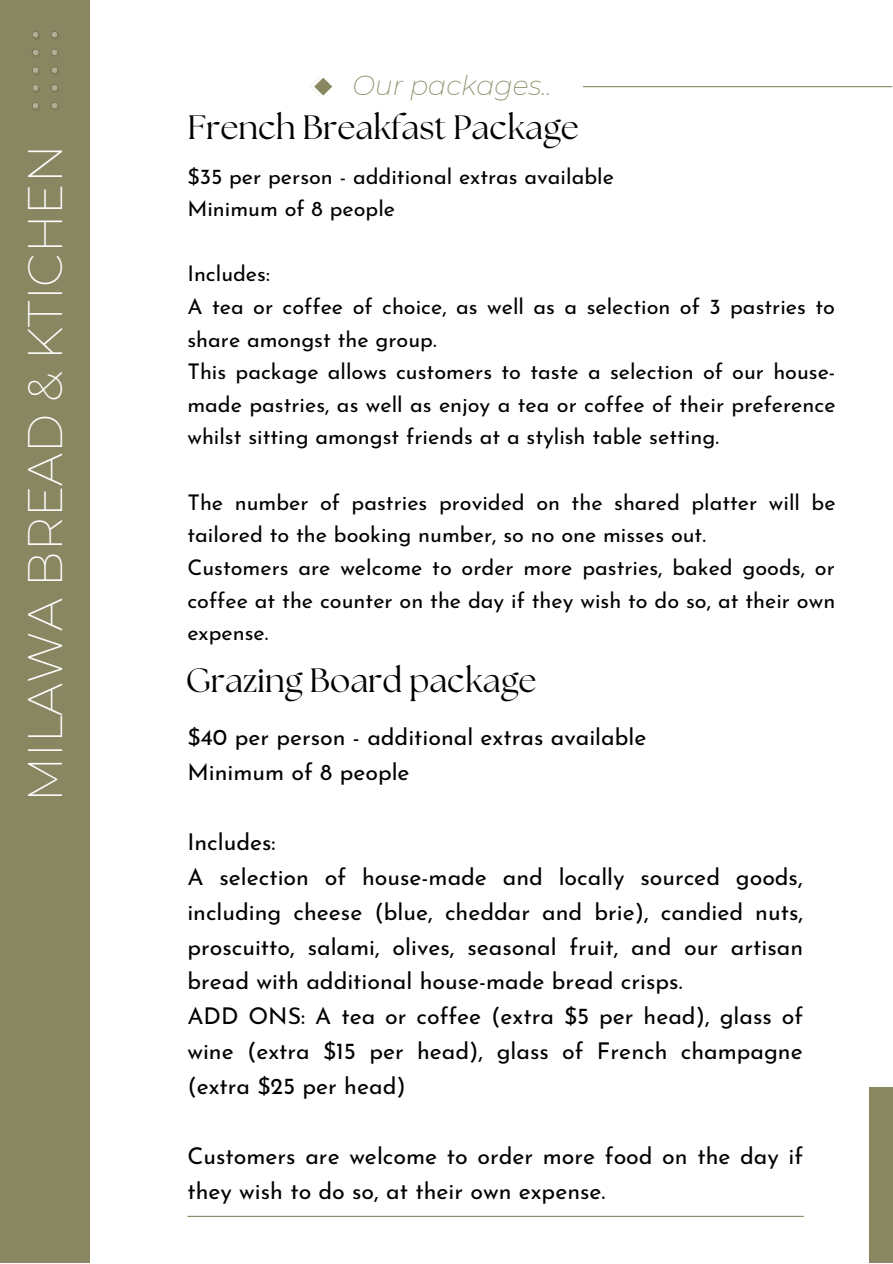
<style>
.page{position:relative;width:893px;height:1264px;background:#fff}
.page>*{position:absolute;margin:0;border:0;box-sizing:border-box;transform-origin:0 0}
.t1{font:200 47.25px "Montserrat";color:#fff}
.t2{font:33.75px "The Seasons";color:#000}
.t3{font:italic 200 26.85px "Montserrat";color:#898762}
.t4{font:23.1px/34.8px "Josefin Sans";color:#000}
.t5{font:21.6px/32.5px "Josefin Sans";color:#000}
</style>
<div class="page">
<div style="left:0;top:0;width:89px;height:1262px;background:#898762"></div>
<svg style="left:32px;top:31px;width:27px;height:80px"></svg>
<svg style="left:310px;top:78px;width:22px;height:18px"></svg>
<div style="left:869px;top:1086px;width:23px;height:176px;background:#898762"></div>
<hr style="left:187px;top:1215px;width:616px;height:1px;background:#898762">
<hr style="left:583px;top:86px;width:309px;height:1px;background:#898762">
<h1 class="t1" style="left:16px;top:802px;width:659px;rotate:-90deg">MILAWA BREAD &amp; KTICHEN</h1>
<p class="t3" style="left:352px;top:69px;width:201px">Our packages..</p>
<h2 class="t2" style="left:187px;top:112px;width:393px">French Breakfast Package</h2>
<p class="t5" style="left:187px;top:162px;width:428px">$35 per person - additional extras available<br>Minimum of 8 people</p>
<p class="t5" style="left:187px;top:260px;width:649px">Includes:<br>A tea or coffee of choice, as well as a selection of 3 pastries to share amongst the group.<br>This package allows customers to taste a selection of our house&shy;made pastries, as well as enjoy a tea or coffee of their preference whilst sitting amongst friends at a stylish table setting.</p>
<p class="t5" style="left:187px;top:488px;width:649px">The number of pastries provided on the shared platter will be tailored to the booking number, so no one misses out.<br>Customers are welcome to order more pastries, baked goods, or coffee at the counter on the day if they wish to do so, at their own expense.</p>
<h2 class="t2" style="left:186px;top:664px;width:352px">Grazing Board package</h2>
<p class="t4" style="left:187px;top:722px;width:460px">$40 per person - additional extras available<br>Minimum of 8 people</p>
<p class="t4" style="left:187px;top:826px;width:617px">Includes:<br>A selection of house-made and locally sourced goods, including cheese (blue, cheddar and brie), candied nuts, proscuitto, salami, olives, seasonal fruit, and our artisan bread with additional house-made bread crisps.<br>ADD ONS: A tea or coffee (extra $5 per head), glass of wine (extra $15 per head), glass of French champagne (extra $25 per head)</p>
<p class="t4" style="left:187px;top:1140px;width:617px">Customers are welcome to order more food on the day if they wish to do so, at their own expense.</p>
</div>
